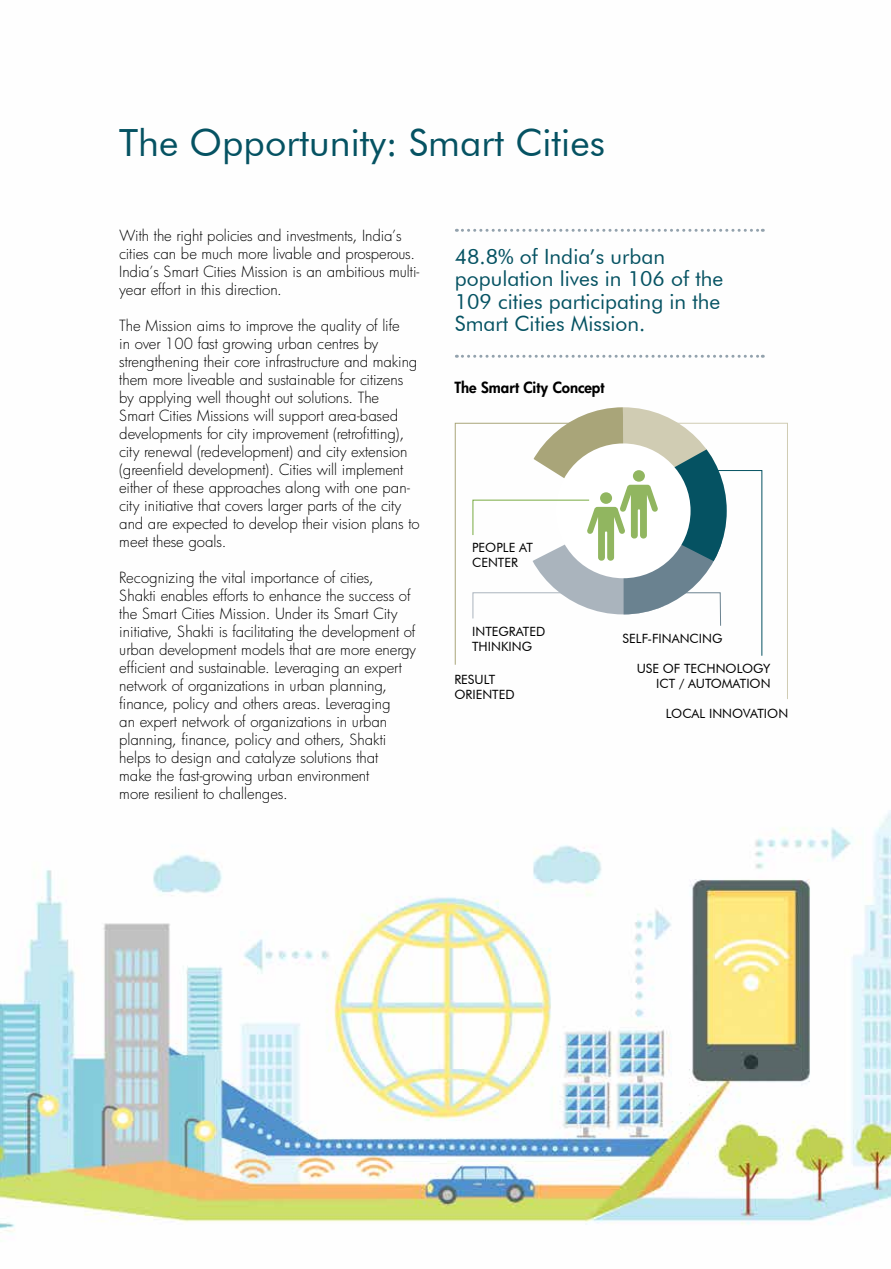
<style>
.page{position:relative;width:891px;height:1269px;background:#fff}
.page>*{position:absolute;margin:0;border:0;box-sizing:border-box;transform-origin:0 0}
.t1{font:37.5px "Futura BT";color:#055262}
.t2{font:21px/22.5px "Futura BT";color:#055262}
.t3{font:300 15px/18px "Futura";letter-spacing:-.005em;color:#000}
.t4{font:800 15px "Futura";color:#000}
.t5{font:12.75px/15px "Futura BT";color:#000}
</style>
<div class="page">
<img style="left:0;top:228px;width:891px;height:1005px">
<svg style="left:454px;top:407px;width:334px;height:293px"></svg>
<svg style="left:456px;top:229px;width:307px;height:3px"></svg>
<svg style="left:456px;top:355px;width:307px;height:3px"></svg>
<h1 class="t1" style="left:119px;top:120px;width:487px">The Opportunity: Smart Cities</h1>
<p class="t3" style="left:119px;top:226px;width:302px">With the right policies and investments, India’s cities can be much more livable and prosperous.<br>India’s Smart Cities Mission is an ambitious multi&shy;year effort in this direction.</p>
<p class="t3" style="left:119px;top:316px;width:302px">The Mission aims to improve the quality of life<br>in over 100 fast growing urban centres by strengthening their core infrastructure and making them more liveable and sustainable for citizens by applying well thought out solutions. The<br>Smart Cities Missions will support area-based developments for city improvement (retrofitting), city renewal (redevelopment) and city extension (greenfield development). Cities will implement either of these approaches along with one pan&shy;city initiative that covers larger parts of the city and are expected to develop their vision plans to meet these goals.</p>
<p class="t3" style="left:119px;top:568px;width:298px">Recognizing the vital importance of cities,<br>Shakti enables efforts to enhance the success of the Smart Cities Mission. Under its Smart City initiative, Shakti is facilitating the development of urban development models that are more energy efficient and sustainable. Leveraging an expert network of organizations in urban planning, finance, policy and others areas. Leveraging<br>an expert network of organizations in urban planning, finance, policy and others, Shakti helps to design and catalyze solutions that<br>make the fast-growing urban environment<br>more resilient to challenges.</p>
<h2 class="t2" style="left:455px;top:245px;width:270px">48.8% of India’s urban population lives in 106 of the<br>109 cities participating in the<br>Smart Cities Mission.</h2>
<p class="t4" style="left:454px;top:378px;width:152px">The Smart City Concept</p>
<p class="t5" style="left:472px;top:540px;width:62px">PEOPLE AT<br>CENTER</p>
<p class="t5" style="left:472px;top:624px;width:75px">INTEGRATED<br>THINKING</p>
<p class="t5" style="left:454px;top:672px;width:62px">RESULT<br>ORIENTED</p>
<p class="t5" style="left:623px;top:631px;width:101px">SELF-FINANCING</p>
<p class="t5" style="left:637px;top:661px;width:135px;text-align:right">USE OF TECHNOLOGY<br>ICT / AUTOMATION</p>
<p class="t5" style="left:666px;top:706px;width:124px">LOCAL INNOVATION</p>
</div>
